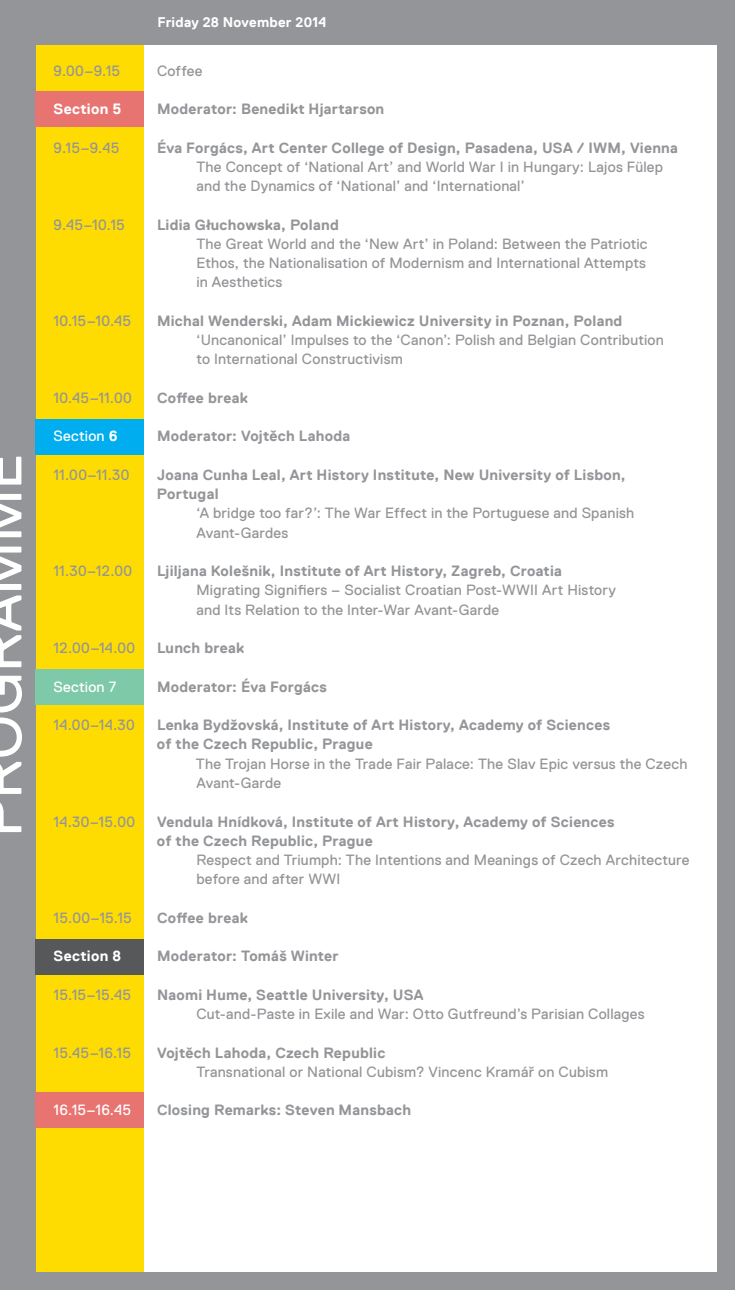
<style>
.page{position:relative;width:735px;height:1290px;background:#fff}
.page>*{position:absolute;margin:0;border:0;box-sizing:border-box;transform-origin:0 0}
.t1{font:59.32px "Replica";color:#fff}
.t2{font:14.88px/19.2px "Replica";letter-spacing:.015em;color:#939598}
.t3{font:700 14.88px/19.2px "Replica";letter-spacing:.02em;color:#939598}
.t4{font:14.88px "Replica";letter-spacing:.015em;color:#fff}
.t5{font:700 14.88px "Replica";letter-spacing:.02em;color:#fff}
.t6{font:700 14px "Replica";letter-spacing:.02em;color:#fff}
.s1{font-weight:700}
</style>
<div class="page">
<div style="left:35px;top:45px;width:109px;height:1227px;background:#ffdc01"></div>
<div style="left:0;top:0;width:35px;height:1290px;background:#939598"></div>
<div style="left:18px;top:0;width:716px;height:45px;background:#939598"></div>
<div style="left:18px;top:1272px;width:716px;height:18px;background:#939598"></div>
<div style="left:716px;top:34px;width:18px;height:1256px;background:#939598"></div>
<div style="left:35px;top:91px;width:109px;height:36px;background:#e87472"></div>
<div style="left:35px;top:419px;width:109px;height:36px;background:#00aeef"></div>
<div style="left:35px;top:669px;width:109px;height:35px;background:#7ecaa8"></div>
<div style="left:35px;top:939px;width:109px;height:36px;background:#57585a"></div>
<div style="left:35px;top:1092px;width:109px;height:36px;background:#e87472"></div>
<h1 class="t1" style="left:-32px;top:837px;width:385px;rotate:-90deg">PROGRAMME</h1>
<p class="t6" style="left:157px;top:15px;width:170px">Friday 28 November 2014</p>
<p class="t2" style="left:54px;top:61px;width:68px">9.00–9.15</p>
<p class="t2" style="left:157px;top:61px;width:47px">Coffee</p>
<p class="t5" style="left:54px;top:100px;width:69px">Section 5</p>
<p class="t3" style="left:157px;top:99px;width:229px">Moderator: Benedikt Hjartarson</p>
<p class="t2" style="left:54px;top:138px;width:67px">9.15–9.45</p>
<p class="t3" style="left:157px;top:138px;width:522px">Éva Forgács, Art Center College of Design, Pasadena, USA / IWM, Vienna</p>
<p class="t2" style="left:196px;top:157px;width:468px">The Concept of ‘National Art’ and World War I in Hungary: Lajos Fülep and the Dynamics of ‘National’ and ‘International’</p>
<p class="t2" style="left:54px;top:215px;width:73px">9.45–10.15</p>
<p class="t3" style="left:157px;top:215px;width:183px">Lidia Głuchowska, Poland</p>
<p class="t2" style="left:196px;top:234px;width:452px;text-align:justify">The Great World and the ‘New Art’ in Poland: Between the Patriotic Ethos, the Nationalisation of Modernism and International Attempts in Aesthetics</p>
<p class="t2" style="left:54px;top:311px;width:79px">10.15–10.45</p>
<p class="t3" style="left:157px;top:311px;width:466px">Michal Wenderski, Adam Mickiewicz University in Poznan, Poland</p>
<p class="t2" style="left:196px;top:330px;width:468px">‘Uncanonical’ Impulses to the ‘Canon’: Polish and Belgian Contribution to International Constructivism</p>
<p class="t2" style="left:54px;top:388px;width:80px">10.45–11.00</p>
<p class="t3" style="left:157px;top:388px;width:92px">Coffee break</p>
<p class="t4" style="left:54px;top:428px;width:65px">Section <span class="s1">6</span></p>
<p class="t3" style="left:157px;top:426px;width:195px">Moderator: Vojtěch Lahoda</p>
<p class="t2" style="left:54px;top:465px;width:77px">11.00–11.30</p>
<p class="t3" style="left:157px;top:465px;width:470px">Joana Cunha Leal, Art History Institute, New University of Lisbon,<br>Portugal</p>
<p class="t2" style="left:196px;top:504px;width:439px">‘A bridge too far?’: The War Effect in the Portuguese and Spanish<br>Avant-Gardes</p>
<p class="t2" style="left:54px;top:561px;width:80px">11.30–12.00</p>
<p class="t3" style="left:157px;top:561px;width:406px">Ljiljana Kolešnik, Institute of Art History, Zagreb, Croatia</p>
<p class="t2" style="left:196px;top:581px;width:421px">Migrating Signifiers – Socialist Croatian Post-WWII Art History</p>
<p class="t2" style="left:196px;top:600px;width:304px">and Its Relation to the Inter-War Avant-Garde</p>
<p class="t2" style="left:54px;top:638px;width:83px">12.00–14.00</p>
<p class="t3" style="left:157px;top:638px;width:89px">Lunch break</p>
<p class="t4" style="left:54px;top:678px;width:64px">Section 7</p>
<p class="t3" style="left:157px;top:677px;width:171px">Moderator: Éva Forgács</p>
<p class="t2" style="left:54px;top:715px;width:82px">14.00–14.30</p>
<p class="t3" style="left:157px;top:715px;width:454px">Lenka Bydžovská, Institute of Art History, Academy of Sciences of the Czech Republic, Prague</p>
<p class="t2" style="left:196px;top:754px;width:493px">The Trojan Horse in the Trade Fair Palace: The Slav Epic versus the Czech<br>Avant-Garde</p>
<p class="t2" style="left:54px;top:812px;width:83px">14.30–15.00</p>
<p class="t3" style="left:157px;top:811px;width:459px">Vendula Hnídková, Institute of Art History, Academy of Sciences of the Czech Republic, Prague</p>
<p class="t2" style="left:196px;top:850px;width:494px">Respect and Triumph: The Intentions and Meanings of Czech Architecture before and after WWI</p>
<p class="t2" style="left:54px;top:908px;width:80px">15.00–15.15</p>
<p class="t3" style="left:157px;top:908px;width:92px">Coffee break</p>
<p class="t5" style="left:54px;top:947px;width:69px">Section 8</p>
<p class="t3" style="left:157px;top:946px;width:183px">Moderator: Tomáš Winter</p>
<p class="t2" style="left:54px;top:985px;width:79px">15.15–15.45</p>
<p class="t3" style="left:157px;top:985px;width:268px">Naomi Hume, Seattle University, USA</p>
<p class="t2" style="left:196px;top:1004px;width:449px">Cut-and-Paste in Exile and War: Otto Gutfreund’s Parisian Collages</p>
<p class="t2" style="left:54px;top:1043px;width:79px">15.45–16.15</p>
<p class="t3" style="left:157px;top:1042px;width:230px">Vojtěch Lahoda, Czech Republic</p>
<p class="t2" style="left:196px;top:1062px;width:413px">Transnational or National Cubism? Vincenc Kramář on Cubism</p>
<p class="t4" style="left:54px;top:1102px;width:79px">16.15–16.45</p>
<p class="t3" style="left:157px;top:1100px;width:256px">Closing Remarks: Steven Mansbach</p>
</div>
